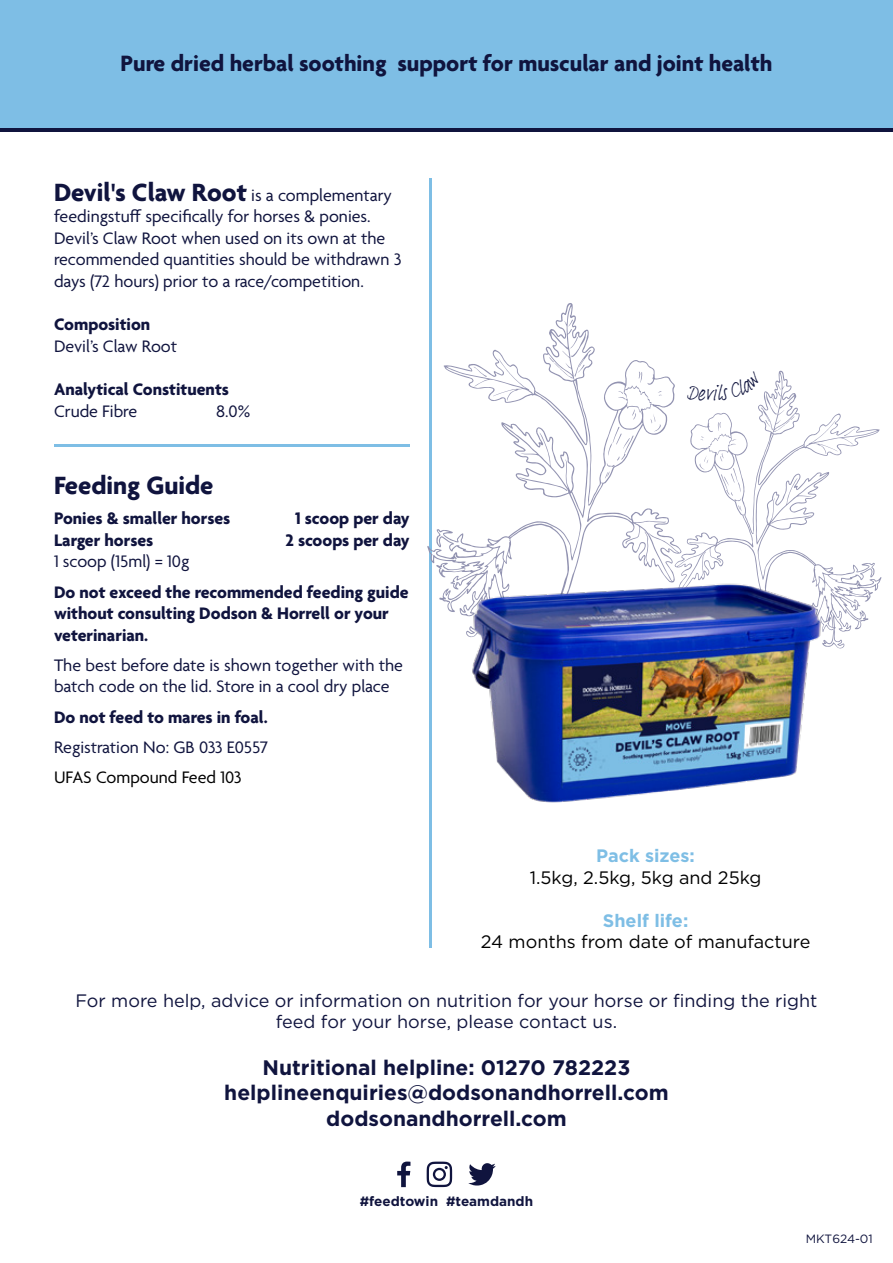
<style>
.page{position:relative;width:893px;height:1263px;background:#fff}
.page>*{position:absolute;margin:0;border:0;box-sizing:border-box;transform-origin:0 0}
.t1{font:700 27px "Agenda";color:#10143e}
.t2{font:700 24px "Agenda";color:#10143e}
.t3{font:700 21px/25.2px "Gotham";color:#10143e;text-align:center}
.t4{font:21px "Adobe Handwriting Frank";color:#10143e}
.t5{font:18px/21.6px "Agenda";color:#10143e}
.t6{font:700 18px/21.6px "Agenda";color:#10143e}
.t7{font:18px/21.6px "Gotham";color:#10143e;text-align:center}
.t8{font:18px "Gotham";color:#000}
.t9{font:700 18px "Gotham";color:#7ebee5}
.t10{font:18px "Agenda";color:#000}
.t11{font:700 13.5px "Gotham";color:#10143e}
.t12{font:12px "Gotham";letter-spacing:-.005em;color:#10143e}
.s1{font-weight:700;font-size:27px}
</style>
<div class="page">
<svg style="left:427px;top:1161px;width:25px;height:26px"></svg>
<svg style="left:397px;top:1161px;width:13px;height:26px"></svg>
<svg style="left:468px;top:1163px;width:28px;height:22px"></svg>
<hr style="left:0;top:128px;width:893px;height:4px;background:#10143e">
<div style="left:0;top:0;width:893px;height:128px;background:#7ebee5"></div>
<hr style="left:54px;top:445px;width:356px;height:2px;background:#7ebee5">
<hr style="left:430px;top:179px;width:2px;height:769px;background:#7ebee5">
<svg style="left:427px;top:303px;width:247px;height:272px"></svg>
<svg style="left:638px;top:371px;width:5px;height:12px"></svg>
<svg style="left:618px;top:391px;width:7px;height:8px"></svg>
<svg style="left:658px;top:391px;width:4px;height:5px"></svg>
<svg style="left:519px;top:477px;width:48px;height:14px"></svg>
<svg style="left:605px;top:427px;width:29px;height:52px"></svg>
<svg style="left:473px;top:367px;width:14px;height:10px"></svg>
<svg style="left:499px;top:359px;width:11px;height:15px"></svg>
<svg style="left:570px;top:337px;width:21px;height:40px"></svg>
<svg style="left:568px;top:319px;width:5px;height:7px"></svg>
<svg style="left:651px;top:413px;width:10px;height:18px"></svg>
<svg style="left:632px;top:409px;width:4px;height:11px"></svg>
<svg style="left:549px;top:357px;width:12px;height:12px"></svg>
<svg style="left:674px;top:384px;width:208px;height:265px"></svg>
<svg style="left:730px;top:439px;width:7px;height:7px"></svg>
<svg style="left:700px;top:436px;width:4px;height:4px"></svg>
<svg style="left:771px;top:515px;width:41px;height:9px"></svg>
<svg style="left:721px;top:468px;width:21px;height:43px"></svg>
<svg style="left:844px;top:428px;width:11px;height:8px"></svg>
<svg style="left:825px;top:420px;width:11px;height:12px"></svg>
<svg style="left:700px;top:455px;width:8px;height:15px"></svg>
<svg style="left:720px;top:453px;width:4px;height:8px"></svg>
<img style="left:429px;top:575px;width:407px;height:241px">
<svg style="left:687px;top:385px;width:19px;height:16px"></svg>
<svg style="left:713px;top:371px;width:82px;height:60px"></svg>
<h2 class="t2" style="left:120px;top:51px;width:653px">Pure dried herbal soothing support for muscular and joint health</h2>
<p class="t5" style="left:54px;top:185px;width:349px"><span class="s1">Devil's Claw Root</span> is a complementary feedingstuff specifically for horses &amp; ponies.<br>Devil’s Claw Root when used on its own at the recommended quantities should be withdrawn 3 days (72 hours) prior to a race/competition.</p>
<p class="t6" style="left:54px;top:315px;width:98px">Composition</p>
<p class="t5" style="left:54px;top:336px;width:125px">Devil’s Claw Root</p>
<p class="t6" style="left:54px;top:380px;width:176px">Analytical Constituents</p>
<p class="t5" style="left:54px;top:401px;width:85px">Crude Fibre</p>
<p class="t5" style="left:216px;top:401px;width:36px">8.0%</p>
<h1 class="t1" style="left:54px;top:471px;width:161px">Feeding Guide</h1>
<p class="t6" style="left:54px;top:509px;width:178px">Ponies &amp; smaller horses</p>
<p class="t6" style="left:295px;top:509px;width:116px">1 scoop per day</p>
<p class="t6" style="left:54px;top:530px;width:101px">Larger horses</p>
<p class="t6" style="left:285px;top:530px;width:126px">2 scoops per day</p>
<p class="t5" style="left:54px;top:552px;width:137px">1 scoop (15ml) = 10g</p>
<p class="t6" style="left:54px;top:582px;width:356px">Do not exceed the recommended feeding guide without consulting Dodson &amp; Horrell or your veterinarian.</p>
<p class="t5" style="left:54px;top:655px;width:350px">The best before date is shown together with the batch code on the lid. Store in a cool dry place</p>
<p class="t6" style="left:54px;top:707px;width:215px">Do not feed to mares in foal.</p>
<p class="t5" style="left:54px;top:737px;width:216px">Registration No: GB 033 E0557</p>
<p class="t10" style="left:54px;top:767px;width:189px">UFAS Compound Feed 103</p>
<p class="t4" style="left:704px;top:379px;width:9px">v</p>
<p class="t9" style="left:596px;top:843px;width:100px">Pack sizes:</p>
<p class="t8" style="left:530px;top:865px;width:233px">1.5kg, 2.5kg, 5kg and 25kg</p>
<p class="t9" style="left:603px;top:908px;width:87px">Shelf life:</p>
<p class="t8" style="left:481px;top:930px;width:331px">24 months from date of manufacture</p>
<p class="t7" style="left:75px;top:989px;width:744px">For more help, advice or information on nutrition for your horse or finding the right feed for your horse, please contact us.</p>
<p class="t3" style="left:224px;top:1055px;width:446px">Nutritional helpline: 01270 782223 helplineenquiries@dodsonandhorrell.com dodsonandhorrell.com</p>
<p class="t11" style="left:360px;top:1193px;width:175px">#feedtowin #teamdandh</p>
<p class="t12" style="left:806px;top:1231px;width:69px">MKT624-01</p>
</div>
